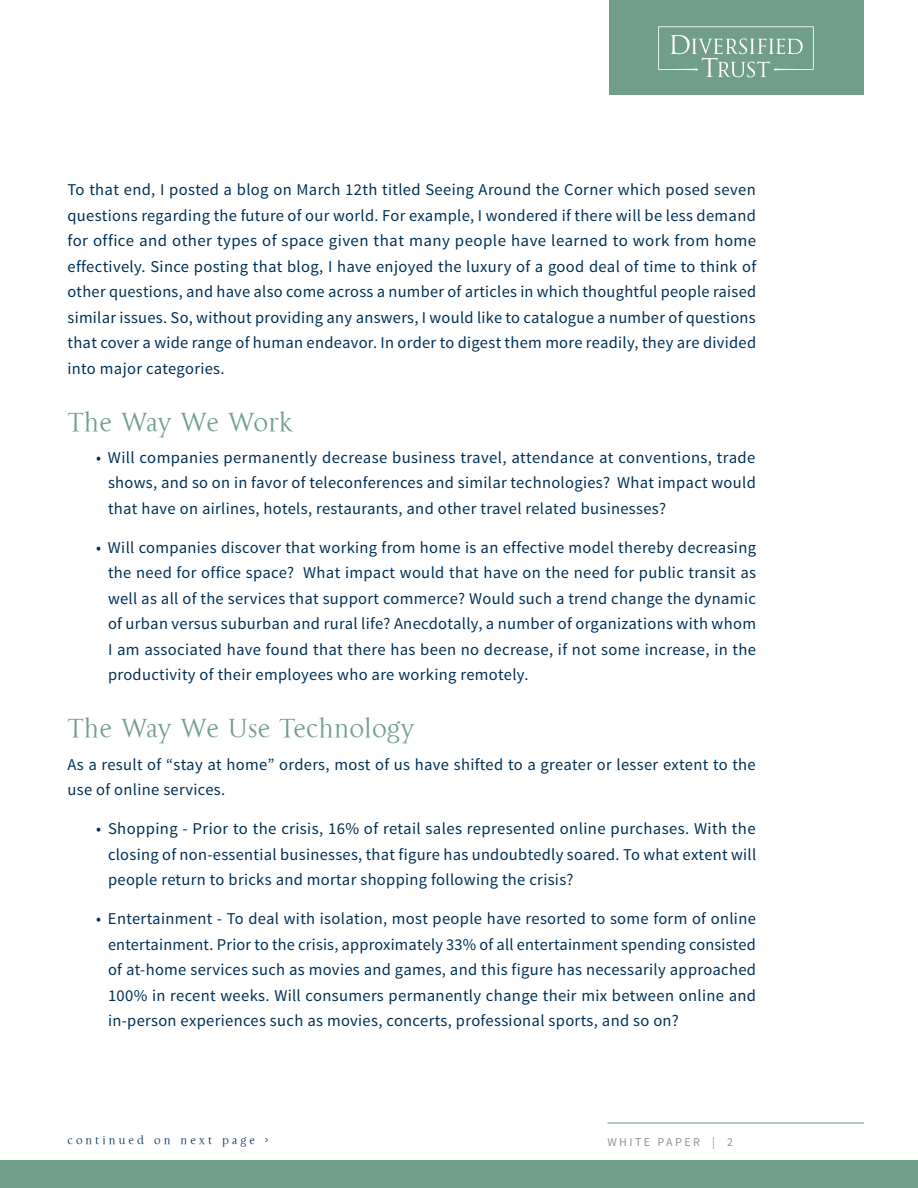
<style>
.page{position:relative;width:918px;height:1188px;background:#fff}
.page>*{position:absolute;margin:0;border:0;box-sizing:border-box;transform-origin:0 0}
.Article_Header{font:27px "La Gioconda OSTT";color:#719e8b}
.Body_Page1{font:16.5px/25.5px "Source Sans Pro";letter-spacing:.02em;color:#003057;text-align:justify}
.t1{font:12px "La Gioconda OSTT";letter-spacing:.25em;color:#003057}
.t2{font:12px "Source Sans Pro";letter-spacing:.2em;color:#909496}
</style>
<div class="page">
<div style="left:609px;top:0;width:255px;height:94px;background:#719e8b"></div>
<svg style="left:658px;top:26px;width:156px;height:51px"></svg>
<div style="left:0;top:1161px;width:918px;height:27px;background:#719e8b"></div>
<hr style="left:608px;top:1122px;width:256px;height:2px;background:#719e8b">
<p class="Body_Page1" style="left:68px;top:177px;width:690px">To that end, I posted a blog on March 12th titled Seeing Around the Corner which posed seven questions regarding the future of our world. For example, I wondered if there will be less demand for office and other types of space given that many people have learned to work from home effectively. Since posting that blog, I have enjoyed the luxury of a good deal of time to think of other questions, and have also come across a number of articles in which thoughtful people raised similar issues. So, without providing any answers, I would like to catalogue a number of questions that cover a wide range of human endeavor. In order to digest them more readily, they are divided into major categories.</p>
<p class="Article_Header" style="left:68px;top:406px;width:228px">The Way We Work</p>
<p class="Body_Page1" style="left:108px;top:445px;width:649px;text-indent:-12px">• Will companies permanently decrease business travel, attendance at conventions, trade shows, and so on in favor of teleconferences and similar technologies? What impact would that have on airlines, hotels, restaurants, and other travel related businesses?</p>
<p class="Body_Page1" style="left:108px;top:535px;width:650px;text-indent:-12px">• Will companies discover that working from home is an effective model thereby decreasing the need for office space? What impact would that have on the need for public transit as well as all of the services that support commerce? Would such a trend change the dynamic of urban versus suburban and rural life? Anecdotally, a number of organizations with whom I am associated have found that there has been no decrease, if not some increase, in the productivity of their employees who are working remotely.</p>
<p class="Article_Header" style="left:68px;top:713px;width:348px">The Way We Use Technology</p>
<p class="Body_Page1" style="left:68px;top:752px;width:690px">As a result of “stay at home” orders, most of us have shifted to a greater or lesser extent to the use of online services.</p>
<p class="Body_Page1" style="left:108px;top:816px;width:650px;text-indent:-12px">• Shopping - Prior to the crisis, 16% of retail sales represented online purchases. With the closing of non-essential businesses, that figure has undoubtedly soared. To what extent will people return to bricks and mortar shopping following the crisis?</p>
<p class="Body_Page1" style="left:108px;top:906px;width:650px;text-indent:-12px">• Entertainment - To deal with isolation, most people have resorted to some form of online entertainment. Prior to the crisis, approximately 33% of all entertainment spending consisted of at-home services such as movies and games, and this figure has necessarily approached 100% in recent weeks. Will consumers permanently change their mix between online and in-person experiences such as movies, concerts, professional sports, and so on?</p>
<p class="t1" style="left:68px;top:1133px;width:202px">continued on next page &gt;</p>
<p class="t2" style="left:608px;top:1135px;width:127px">WHITE PAPER | 2</p>
</div>
